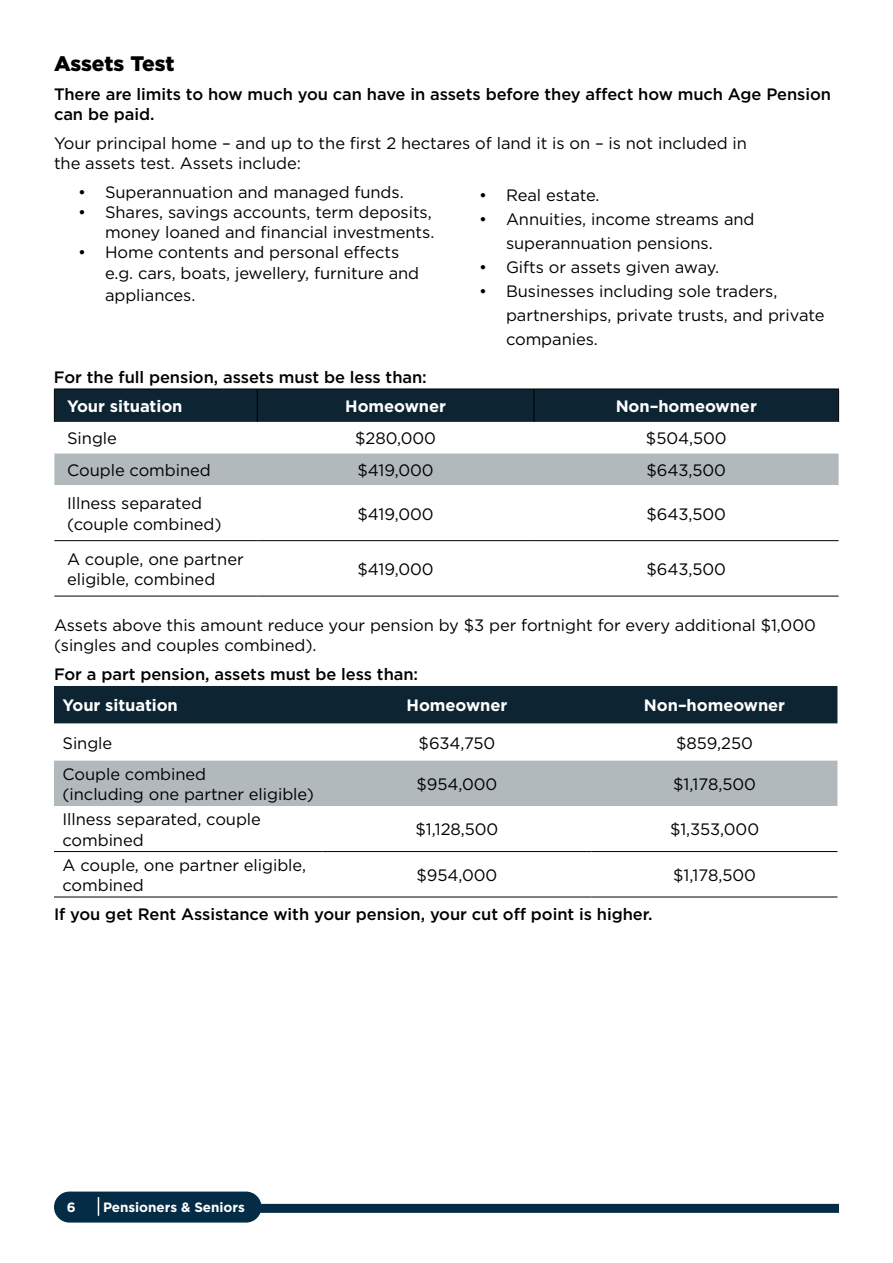
<style>
.page{position:relative;width:893px;height:1263px;background:#fff}
.page>*{position:absolute;margin:0;border:0;box-sizing:border-box;transform-origin:0 0}
.t1{font:900 21px "Gotham";letter-spacing:-.005em;color:#000}
.t2{font:16.5px/20.2px "Gotham";letter-spacing:-.005em;color:#000}
.t3{font:500 16.5px/20.2px "Gotham";letter-spacing:-.005em;color:#000}
.t4{font:700 16.5px "Gotham";letter-spacing:-.005em;color:#fff}
.t5{font:700 13.5px "Gotham";letter-spacing:-.005em;color:#fff}
</style>
<div class="page">
<div style="left:55px;top:390px;width:783px;height:32px;background:#0d2432"></div>
<div style="left:54px;top:453px;width:785px;height:32px;background:#b1b9bd"></div>
<svg style="left:54px;top:541px;width:785px;height:55px"></svg>
<hr style="left:54px;top:389px;width:203px;height:1px;background:#000">
<hr style="left:54px;top:389px;width:1px;height:33px;background:#000">
<hr style="left:257px;top:389px;width:277px;height:1px;background:#000">
<hr style="left:257px;top:389px;width:1px;height:33px;background:#000">
<hr style="left:534px;top:389px;width:305px;height:1px;background:#000">
<hr style="left:534px;top:389px;width:1px;height:33px;background:#000">
<hr style="left:838px;top:389px;width:1px;height:33px;background:#000">
<hr style="left:54px;top:540px;width:203px;height:1px;background:#000">
<hr style="left:257px;top:540px;width:277px;height:1px;background:#000">
<hr style="left:534px;top:540px;width:305px;height:1px;background:#000">
<hr style="left:54px;top:596px;width:203px;height:1px;background:#000">
<hr style="left:257px;top:596px;width:277px;height:1px;background:#000">
<hr style="left:534px;top:596px;width:305px;height:1px;background:#000">
<div style="left:54px;top:686px;width:783px;height:37px;background:#0d2432"></div>
<div style="left:54px;top:761px;width:783px;height:45px;background:#b1b9bd"></div>
<svg style="left:54px;top:852px;width:783px;height:45px"></svg>
<hr style="left:54px;top:851px;width:268px;height:1px;background:#000">
<hr style="left:322px;top:851px;width:270px;height:1px;background:#000">
<hr style="left:592px;top:851px;width:245px;height:1px;background:#000">
<hr style="left:54px;top:897px;width:268px;height:1px;background:#000">
<hr style="left:322px;top:897px;width:270px;height:1px;background:#000">
<hr style="left:592px;top:897px;width:245px;height:1px;background:#000">
<div style="left:54px;top:1191px;width:207px;height:31px;background:#042c47;border-radius:16px"></div>
<div style="left:250px;top:1204px;width:589px;height:9px;background:#042c47"></div>
<svg style="left:98px;top:1197px;width:1px;height:19px"></svg>
<p class="t1" style="left:54px;top:49px;width:122px">Assets Test</p>
<p class="t3" style="left:54px;top:83px;width:779px">There are limits to how much you can have in assets before they affect how much Age Pension can be paid.</p>
<p class="t2" style="left:54px;top:132px;width:694px">Your principal home – and up to the first 2 hectares of land it is on – is not included in the assets test. Assets include:</p>
<p class="t2" style="left:78px;top:181px;width:327px">• Superannuation and managed funds.</p>
<p class="t2" style="left:78px;top:201px;width:358px;text-align:right">• Shares, savings accounts, term deposits, money loaned and financial investments.</p>
<p class="t2" style="left:105px;top:242px;width:316px;text-indent:-27px">• Home contents and personal effects e.g. cars, boats, jewellery, furniture and</p>
<p class="t2" style="left:105px;top:285px;width:92px">appliances.</p>
<p class="t2" style="left:479px;top:185px;width:122px">• Real estate.</p>
<p class="t2" style="left:506px;top:207px;width:250px;line-height:24px;text-indent:-27px">• Annuities, income streams and superannuation pensions.</p>
<p class="t2" style="left:479px;top:257px;width:242px">• Gifts or assets given away.</p>
<p class="t2" style="left:506px;top:279px;width:320px;line-height:24px;text-indent:-27px">• Businesses including sole traders, partnerships, private trusts, and private companies.</p>
<p class="t3" style="left:54px;top:366px;width:374px">For the full pension, assets must be less than:</p>
<p class="t4" style="left:67px;top:395px;width:117px">Your situation</p>
<p class="t4" style="left:345px;top:395px;width:102px">Homeowner</p>
<p class="t4" style="left:616px;top:395px;width:143px">Non–homeowner</p>
<p class="t2" style="left:67px;top:428px;width:51px">Single</p>
<p class="t2" style="left:355px;top:428px;width:82px">$280,000</p>
<p class="t2" style="left:646px;top:428px;width:82px">$504,500</p>
<p class="t2" style="left:67px;top:460px;width:145px">Couple combined</p>
<p class="t2" style="left:357px;top:460px;width:78px">$419,000</p>
<p class="t2" style="left:646px;top:460px;width:81px">$643,500</p>
<p class="t2" style="left:67px;top:493px;width:156px">Illness separated (couple combined)</p>
<p class="t2" style="left:357px;top:503px;width:78px">$419,000</p>
<p class="t2" style="left:646px;top:503px;width:81px">$643,500</p>
<p class="t2" style="left:67px;top:548px;width:178px">A couple, one partner eligible, combined</p>
<p class="t2" style="left:357px;top:559px;width:78px">$419,000</p>
<p class="t2" style="left:646px;top:559px;width:81px">$643,500</p>
<p class="t2" style="left:54px;top:615px;width:763px">Assets above this amount reduce your pension by $3 per fortnight for every additional $1,000 (singles and couples combined).</p>
<p class="t3" style="left:54px;top:664px;width:366px">For a part pension, assets must be less than:</p>
<p class="t4" style="left:63px;top:694px;width:117px">Your situation</p>
<p class="t4" style="left:407px;top:694px;width:102px">Homeowner</p>
<p class="t4" style="left:644px;top:694px;width:143px">Non–homeowner</p>
<p class="t2" style="left:63px;top:732px;width:51px">Single</p>
<p class="t2" style="left:419px;top:732px;width:78px">$634,750</p>
<p class="t2" style="left:676px;top:732px;width:78px">$859,250</p>
<p class="t2" style="left:63px;top:763px;width:253px">Couple combined<br>(including one partner eligible)</p>
<p class="t2" style="left:416px;top:774px;width:82px">$954,000</p>
<p class="t2" style="left:673px;top:774px;width:84px">$1,178,500</p>
<p class="t2" style="left:63px;top:809px;width:200px">Illness separated, couple combined</p>
<p class="t2" style="left:415px;top:819px;width:84px">$1,128,500</p>
<p class="t2" style="left:670px;top:819px;width:91px">$1,353,000</p>
<p class="t2" style="left:63px;top:854px;width:245px">A couple, one partner eligible, combined</p>
<p class="t2" style="left:416px;top:864px;width:82px">$954,000</p>
<p class="t2" style="left:673px;top:864px;width:84px">$1,178,500</p>
<p class="t3" style="left:54px;top:904px;width:600px">If you get Rent Assistance with your pension, your cut off point is higher.</p>
<p class="t5" style="left:67px;top:1198px;width:10px">6</p>
<p class="t5" style="left:103px;top:1198px;width:143px">Pensioners &amp; Seniors</p>
</div>
